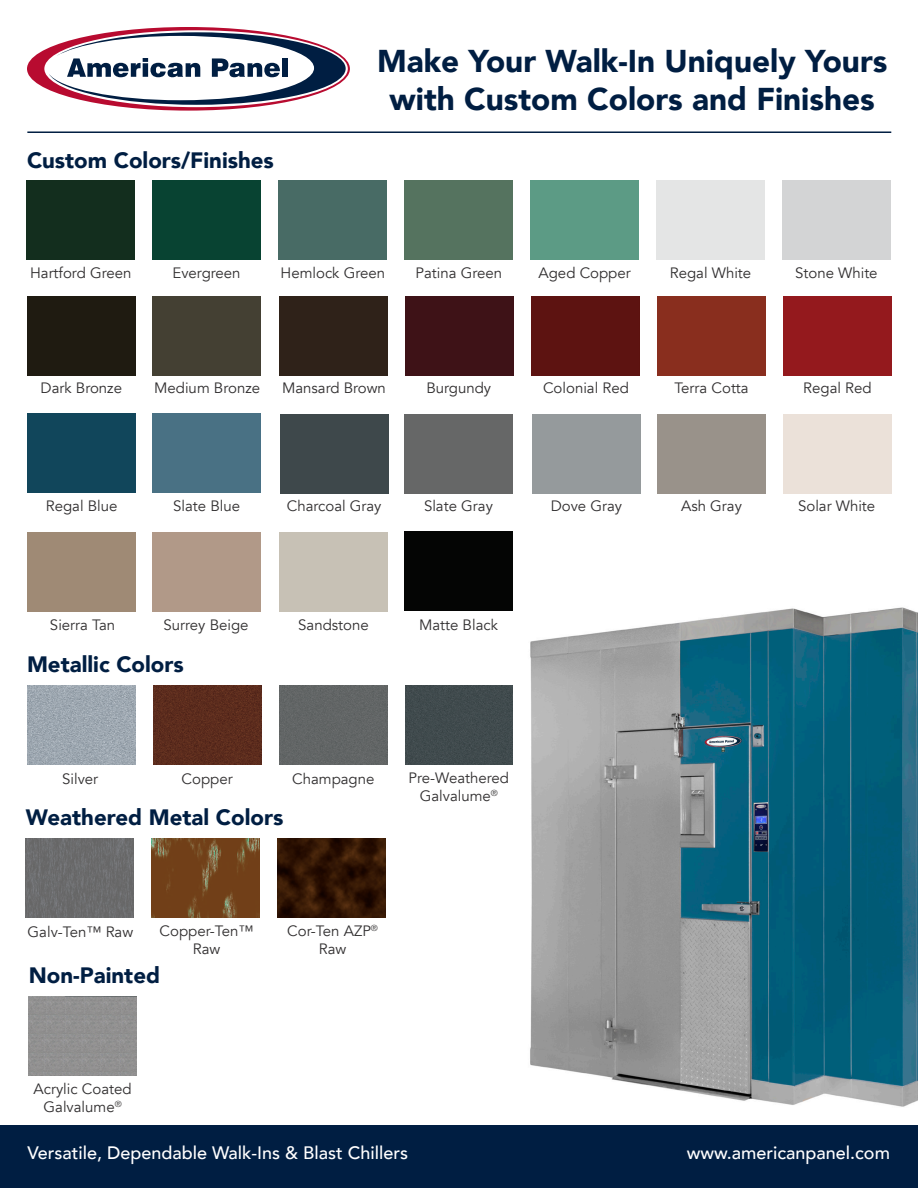
<style>
.page{position:relative;width:918px;height:1188px;background:#fff}
.page>*{position:absolute;margin:0;border:0;box-sizing:border-box;transform-origin:0 0}
.SubHead{font:900 31.5px/37.8px "Avenir";color:#001e42;text-align:center}
.SubHead-2{font:900 22.2px "Avenir";color:#001e42}
.t1{font:500 18px "Avenir";color:#fff}
.Body_Text{font:15px/18px "Avenir";color:#312f30;text-align:center}
</style>
<div class="page">
<img style="left:476px;top:549px;width:442px;height:558px">
<svg style="left:27px;top:27px;width:323px;height:84px"></svg>
<div style="left:282px;top:58px;width:6px;height:19px;background:#001e42"></div>
<div style="left:0;top:1125px;width:918px;height:63px;background:#001e42"></div>
<div style="left:657px;top:297px;width:108px;height:79px;background:#892e1e"></div>
<div style="left:531px;top:180px;width:108px;height:79px;background:#5c9b85"></div>
<div style="left:532px;top:296px;width:108px;height:79px;background:#5d1311"></div>
<div style="left:405px;top:180px;width:108px;height:79px;background:#55735f"></div>
<div style="left:279px;top:180px;width:108px;height:79px;background:#486b65"></div>
<div style="left:404px;top:531px;width:108px;height:79px;background:#040504"></div>
<img style="left:153px;top:685px;width:108px;height:79px">
<div style="left:783px;top:296px;width:108px;height:79px;background:#94191d"></div>
<img style="left:28px;top:685px;width:108px;height:79px">
<div style="left:152px;top:180px;width:108px;height:79px;background:#084332"></div>
<div style="left:28px;top:414px;width:108px;height:79px;background:#11465b"></div>
<div style="left:152px;top:296px;width:108px;height:79px;background:#444033"></div>
<div style="left:280px;top:414px;width:108px;height:79px;background:#3e484b"></div>
<div style="left:29px;top:997px;width:108px;height:79px;background:#919091"></div>
<div style="left:279px;top:685px;width:108px;height:79px;background:#626566"></div>
<div style="left:405px;top:685px;width:108px;height:79px;background:#404b4d"></div>
<img style="left:26px;top:839px;width:108px;height:79px">
<img style="left:152px;top:839px;width:108px;height:79px">
<img style="left:278px;top:839px;width:108px;height:79px">
<div style="left:405px;top:297px;width:108px;height:79px;background:#3e1217"></div>
<div style="left:27px;top:180px;width:108px;height:79px;background:#132e1e"></div>
<div style="left:152px;top:414px;width:108px;height:79px;background:#497184"></div>
<div style="left:405px;top:414px;width:108px;height:79px;background:#666767"></div>
<div style="left:280px;top:296px;width:108px;height:79px;background:#2f2219"></div>
<div style="left:28px;top:296px;width:108px;height:79px;background:#1f1b11"></div>
<hr style="left:27px;top:131px;width:864px;height:2px;background:#001e42">
<p class="SubHead-2" style="left:27px;top:141px;width:248px">Custom Colors/Finishes</p>
<p class="SubHead" style="left:377px;top:41px;width:512px">Make Your Walk-In Uniquely Yours with Custom Colors and Finishes</p>
<p class="Body_Text" style="left:30px;top:264px;width:103px">Hartford Green</p>
<p class="Body_Text" style="left:173px;top:264px;width:70px">Evergreen</p>
<p class="Body_Text" style="left:281px;top:264px;width:106px">Hemlock Green</p>
<p class="Body_Text" style="left:415px;top:264px;width:88px">Patina Green</p>
<p class="Body_Text" style="left:539px;top:264px;width:94px">Aged Copper</p>
<p class="Body_Text" style="left:670px;top:264px;width:83px">Regal White</p>
<p class="Body_Text" style="left:795px;top:264px;width:84px">Stone White</p>
<p class="Body_Text" style="left:41px;top:380px;width:83px">Dark Bronze</p>
<p class="Body_Text" style="left:154px;top:380px;width:107px">Medium Bronze</p>
<p class="Body_Text" style="left:282px;top:380px;width:105px">Mansard Brown</p>
<p class="Body_Text" style="left:426px;top:380px;width:66px">Burgundy</p>
<p class="Body_Text" style="left:543px;top:380px;width:87px">Colonial Red</p>
<p class="Body_Text" style="left:674px;top:380px;width:76px">Terra Cotta</p>
<p class="Body_Text" style="left:803px;top:380px;width:70px">Regal Red</p>
<p class="Body_Text" style="left:46px;top:497px;width:73px">Regal Blue</p>
<p class="Body_Text" style="left:173px;top:497px;width:68px">Slate Blue</p>
<p class="Body_Text" style="left:287px;top:497px;width:96px">Charcoal Gray</p>
<p class="Body_Text" style="left:424px;top:497px;width:70px">Slate Gray</p>
<p class="Body_Text" style="left:551px;top:497px;width:73px">Dove Gray</p>
<p class="Body_Text" style="left:50px;top:616px;width:67px">Sierra Tan</p>
<p class="Body_Text" style="left:164px;top:616px;width:87px">Surrey Beige</p>
<p class="Body_Text" style="left:298px;top:616px;width:72px">Sandstone</p>
<p class="SubHead-2" style="left:27px;top:645px;width:158px">Metallic Colors</p>
<p class="Body_Text" style="left:419px;top:616px;width:80px">Matte Black</p>
<p class="Body_Text" style="left:62px;top:770px;width:38px">Silver</p>
<p class="Body_Text" style="left:182px;top:770px;width:53px">Copper</p>
<p class="Body_Text" style="left:292px;top:770px;width:84px">Champagne</p>
<p class="Body_Text" style="left:409px;top:769px;width:102px">Pre-Weathered<br>Galvalume<sup>®</sup></p>
<p class="SubHead-2" style="left:26px;top:799px;width:259px">Weathered Metal Colors</p>
<p class="Body_Text" style="left:28px;top:923px;width:107px">Galv-Ten™ Raw</p>
<p class="Body_Text" style="left:160px;top:923px;width:95px">Copper-Ten™<br>Raw</p>
<p class="Body_Text" style="left:287px;top:923px;width:92px">Cor-Ten AZP<sup>®<br></sup>Raw</p>
<p class="SubHead-2" style="left:29px;top:957px;width:133px">Non-Painted</p>
<p class="Body_Text" style="left:34px;top:1080px;width:100px">Acrylic Coated<br>Galvalume<sup>®</sup></p>
<p class="Body_Text" style="left:681px;top:497px;width:62px">Ash Gray</p>
<p class="Body_Text" style="left:798px;top:497px;width:79px">Solar White</p>
<p class="t1" style="left:27px;top:1137px;width:382px">Versatile, Dependable Walk-Ins &amp; Blast Chillers</p>
<p class="t1" style="left:687px;top:1137px;width:205px">www.americanpanel.com</p>
</div>
